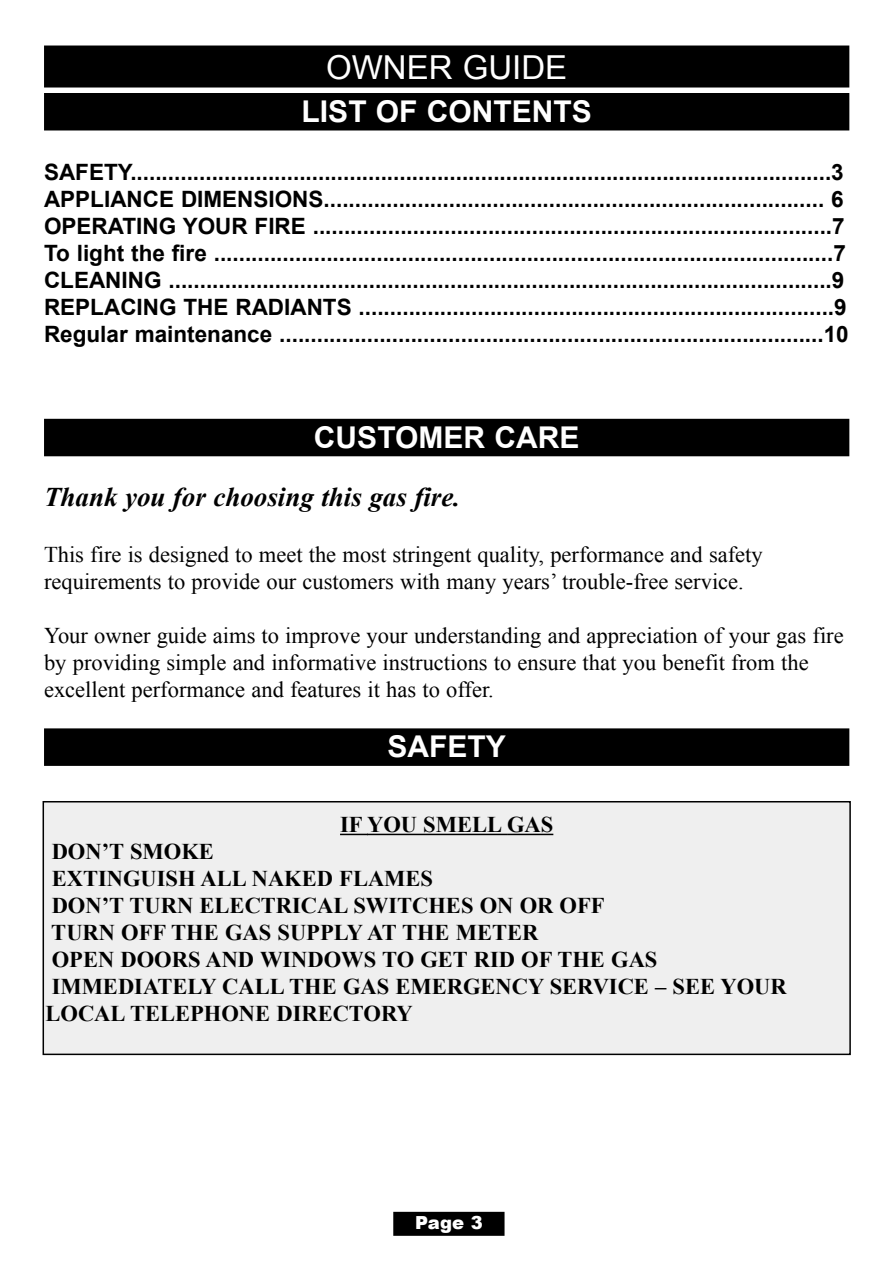
<style>
.page{position:relative;width:893px;height:1263px;background:#fff}
.page>*{position:absolute;margin:0;border:0;box-sizing:border-box;transform-origin:0 0}
.t1{font:33px "Arial";color:#fff}
.t2{font:700 30px "Arial";color:#fff}
.t3{font:italic 700 27px "Times New Roman";color:#000}
.t4{font:700 22.5px/27px "Arial";color:#000}
.t5{font:22.5px/27px "Times New Roman";color:#000}
.t6{font:700 22.5px/27px "Times New Roman";color:#000}
.t7{font:900 18px "Arial";color:#fff}
</style>
<div class="page">
<div style="left:44px;top:93px;width:805px;height:37px;background:#000"></div>
<div style="left:44px;top:419px;width:805px;height:37px;background:#000"></div>
<div style="left:44px;top:728px;width:805px;height:38px;background:#000"></div>
<div style="left:393px;top:1212px;width:111px;height:24px;background:#000"></div>
<div style="left:43px;top:44px;width:807px;height:48px;background:linear-gradient(to right,#fff,#fff)"></div>
<div style="left:44px;top:46px;width:805px;height:42px;background:#000"></div>
<div style="left:43px;top:802px;width:807px;height:252px;background:#efefef"></div>
<svg style="left:340px;top:834px;width:27px;height:1px"></svg>
<hr style="left:367px;top:834px;width:140px;height:1px;background:#000">
<hr style="left:507px;top:834px;width:46px;height:1px;background:#000">
<div style="left:43px;top:801px;width:807px;height:254px;border:2px solid #000"></div>
<h1 class="t1" style="left:326px;top:49px;width:243px">OWNER GUIDE</h1>
<h2 class="t2" style="left:301px;top:95px;width:292px">LIST OF CONTENTS</h2>
<p class="t4" style="left:44px;top:158px;width:806px">SAFETY................................................................................................................3<br>APPLIANCE DIMENSIONS................................................................................ 6<br>OPERATING YOUR FIRE ...................................................................................7<br>To light the fire ...................................................................................................7<br>CLEANING ..........................................................................................................9<br>REPLACING THE RADIANTS ............................................................................9<br>Regular maintenance .......................................................................................10</p>
<h2 class="t2" style="left:314px;top:421px;width:267px">CUSTOMER CARE</h2>
<p class="t3" style="left:44px;top:482px;width:417px">Thank you for choosing this gas fire.</p>
<p class="t5" style="left:44px;top:541px;width:720px">This fire is designed to meet the most stringent quality, performance and safety requirements to provide our customers with many years’ trouble-free service.</p>
<p class="t5" style="left:44px;top:622px;width:801px">Your owner guide aims to improve your understanding and appreciation of your gas fire by providing simple and informative instructions to ensure that you benefit from the excellent performance and features it has to offer.</p>
<h2 class="t2" style="left:387px;top:730px;width:120px">SAFETY</h2>
<p class="t6" style="left:340px;top:811px;width:215px">IF YOU SMELL GAS</p>
<p class="t6" style="left:46px;top:838px;width:742px">DON’T SMOKE<br>EXTINGUISH ALL NAKED FLAMES<br>DON’T TURN ELECTRICAL SWITCHES ON OR OFF<br>TURN OFF THE GAS SUPPLY AT THE METER<br>OPEN DOORS AND WINDOWS TO GET RID OF THE GAS IMMEDIATELY CALL THE GAS EMERGENCY SERVICE – SEE YOUR LOCAL TELEPHONE DIRECTORY</p>
<p class="t7" style="left:415px;top:1210px;width:69px">Page 3</p>
</div>
